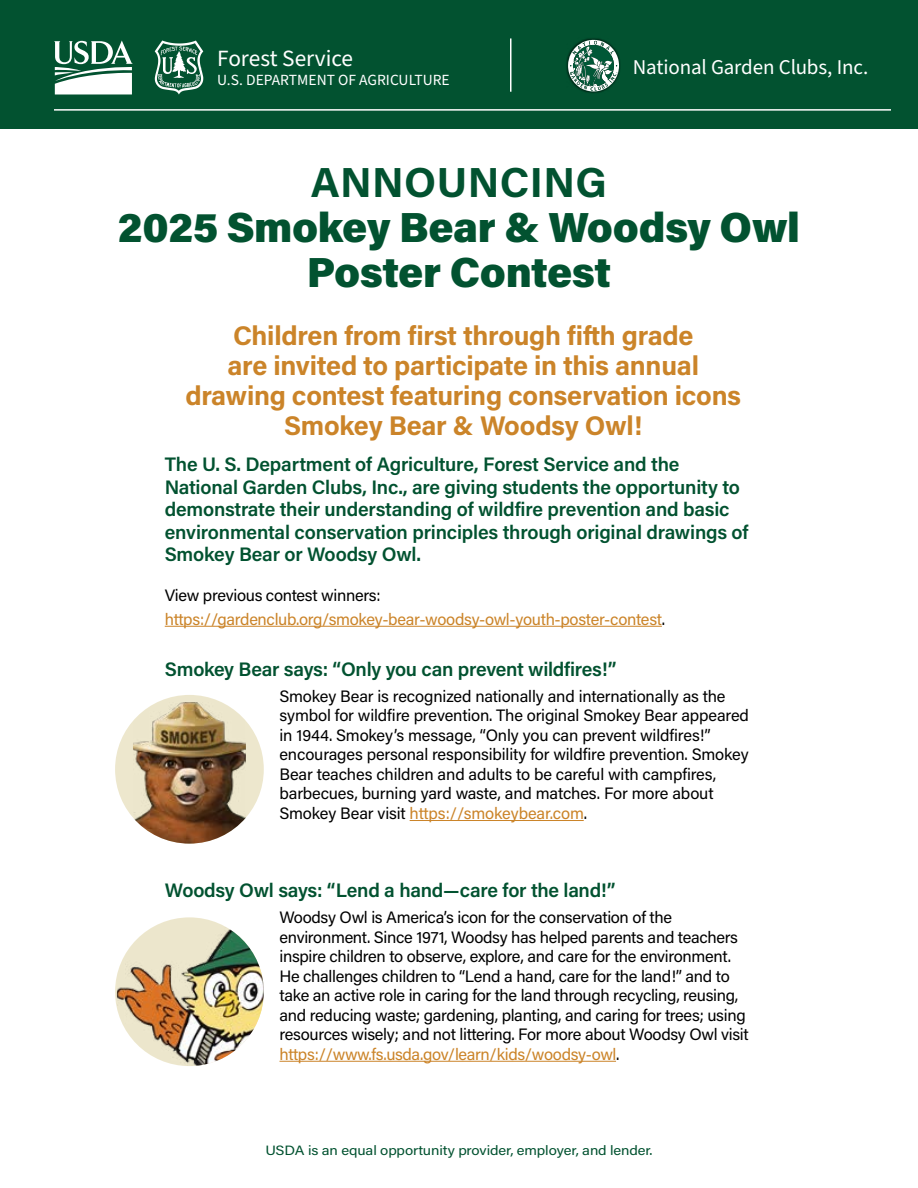
<style>
.page{position:relative;width:918px;height:1188px;background:#fff}
.page>*{position:absolute;margin:0;border:0;box-sizing:border-box;transform-origin:0 0}
.t1{font:900 42px/45px "Acumin Pro";letter-spacing:-.01em;color:#025230;text-align:center}
.t2{font:700 42px "Acumin Pro";letter-spacing:.01em;color:#025230}
.t3{font:700 27px/30px "Acumin Pro";letter-spacing:-.01em;color:#cb8429;text-align:center}
.t4{font:23.25px "Source Sans Pro";color:#fff}
.P_-_isobar-USDA{font:21px "Source Sans Pro";letter-spacing:-.01em;color:#fff}
.P_-_body{font:600 19.5px/22.5px "Acumin Pro";letter-spacing:-.01em;color:#025230}
.H2{font:600 19.5px "Acumin Pro";letter-spacing:-.015em;color:#025230}
.P_-_body-2{font:16.5px/19.5px "Acumin Pro";letter-spacing:-.015em;color:#000}
.P_-_body-3{font:16.5px "Acumin Pro";letter-spacing:-.02em;color:#cb8429}
.t5{font:15.45px "Source Sans Pro";color:#fff}
.t6{font:13.5px "Acumin Pro";letter-spacing:-.01em;color:#025230;scale:1.1 1}
.s1{color:#000}
.s2{color:#cb8429}
</style>
<div class="page">
<div style="left:0;top:0;width:918px;height:128px;background:#025230"></div>
<div style="left:566px;top:37px;width:55px;height:57px;background:#000;opacity:.75"></div>
<svg style="left:568px;top:40px;width:51px;height:52px"></svg>
<hr style="left:54px;top:109px;width:837px;height:2px;background:#fff">
<hr style="left:510px;top:38px;width:2px;height:54px;background:#fff">
<hr style="left:165px;top:626px;width:497px;height:1px;background:#cb8429">
<hr style="left:410px;top:820px;width:174px;height:1px;background:#cb8429">
<hr style="left:280px;top:1061px;width:336px;height:1px;background:#cb8429">
<div style="left:115px;top:695px;width:149px;height:149px;background:#ede7cd;border-radius:50%"></div>
<img style="left:133px;top:695px;width:113px;height:149px">
<img style="left:117px;top:917px;width:147px;height:149px">
<svg style="left:54px;top:40px;width:79px;height:54px"></svg>
<svg style="left:155px;top:40px;width:48px;height:54px"></svg>
<p class="t4" style="left:217px;top:43px;width:138px">Forest Service</p>
<p class="t5" style="left:217px;top:70px;width:234px">U.S. DEPARTMENT OF AGRICULTURE</p>
<p class="P_-_isobar-USDA" style="left:633px;top:53px;width:237px">National Garden Clubs, Inc.</p>
<h1 class="t2" style="left:311px;top:152px;width:298px">ANNOUNCING</h1>
<h1 class="t1" style="left:118px;top:202px;width:684px">2025 Smokey Bear &amp; Woodsy Owl<br>Poster Contest</h1>
<h1 class="t3" style="left:185px;top:319px;width:557px">Children from first through fifth grade<br>are invited to participate in this annual drawing contest featuring conservation icons Smokey Bear &amp; Woodsy Owl!</h1>
<p class="P_-_body" style="left:165px;top:452px;width:585px">The U. S. Department of Agriculture, Forest Service and the National Garden Clubs, Inc., are giving students the opportunity to demonstrate their understanding of wildfire prevention and basic environmental conservation principles through original drawings of Smokey Bear or Woodsy Owl.</p>
<p class="P_-_body-2" style="left:165px;top:585px;width:218px">View previous contest winners:</p>
<p class="P_-_body-3" style="left:165px;top:607px;width:502px">https://gardenclub.org/smokey-bear-woodsy-owl-youth-poster-contest<span class="s1">.</span></p>
<p class="H2" style="left:165px;top:655px;width:453px">Smokey Bear says: “Only you can prevent wildfires!”</p>
<p class="P_-_body-2" style="left:280px;top:686px;width:471px">Smokey Bear is recognized nationally and internationally as the symbol for wildfire prevention. The original Smokey Bear appeared in 1944. Smokey’s message, “Only you can prevent wildfires!” encourages personal responsibility for wildfire prevention. Smokey Bear teaches children and adults to be careful with campfires, barbecues, burning yard waste, and matches. For more about Smokey Bear visit <span class="s2">https://smokeybear.com</span>.</p>
<p class="H2" style="left:165px;top:876px;width:452px">Woodsy Owl says: “Lend a hand—care for the land!”</p>
<p class="P_-_body-2" style="left:280px;top:907px;width:471px">Woodsy Owl is America’s icon for the conservation of the environment. Since 1971, Woodsy has helped parents and teachers inspire children to observe, explore, and care for the environment.<br>He challenges children to “Lend a hand, care for the land!” and to take an active role in caring for the land through recycling, reusing, and reducing waste; gardening, planting, and caring for trees; using resources wisely; and not littering. For more about Woodsy Owl visit <span class="s2">https://www.fs.usda.gov/learn/kids/woodsy-owl</span>.</p>
<p class="t6" style="left:265px;top:1141px;width:354px">USDA is an equal opportunity provider, employer, and lender.</p>
</div>
